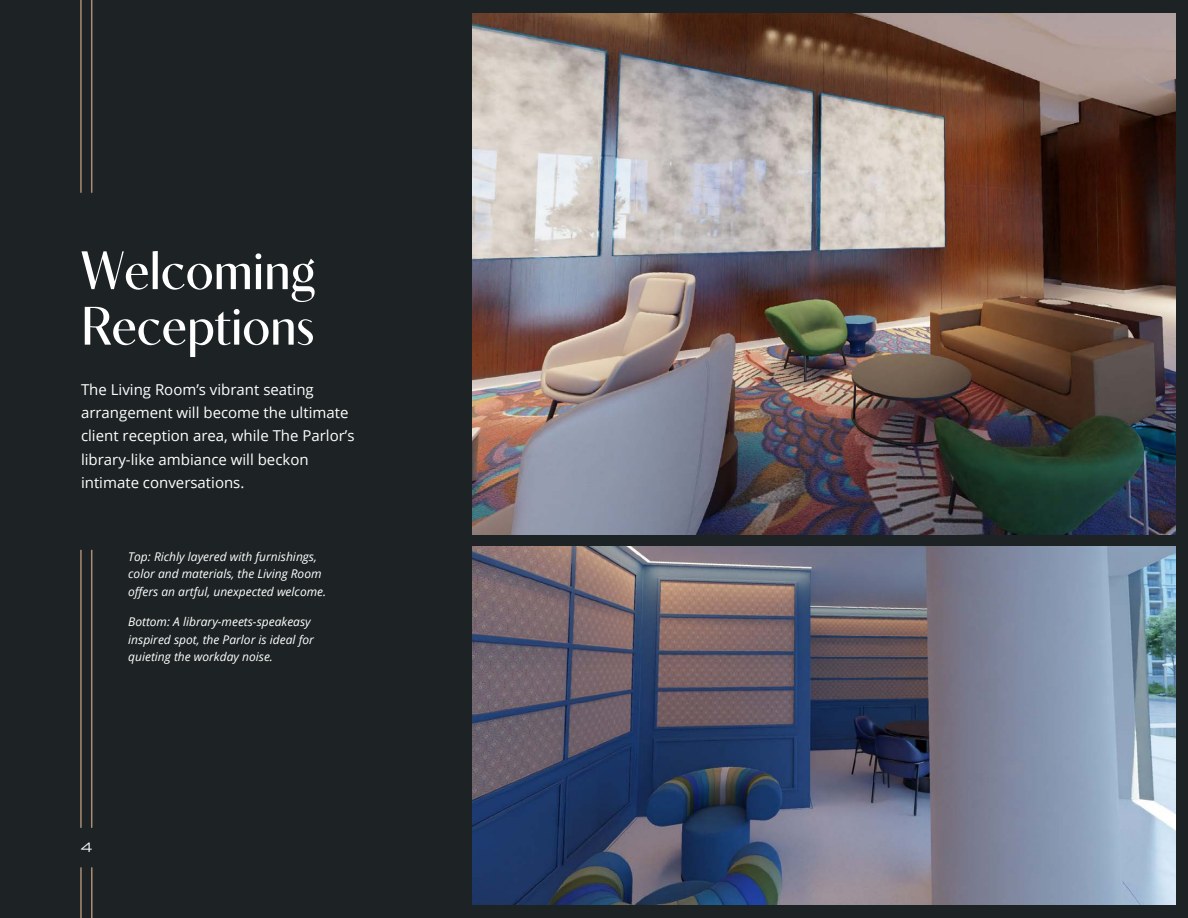
<style>
.page{position:relative;width:1188px;height:918px;background:#1d2324}
.page>*{position:absolute;margin:0;border:0;box-sizing:border-box;transform-origin:0 0}
.t1{font:500 54px/55.5px "Contralto";color:#fff}
.t2{font:15px/23.2px "Open Sans";color:#fff}
.t3{font:13.5px "Termina";color:#fff}
.t4{font:italic 12px/17.2px "Open Sans";color:#fff}
</style>
<div class="page">
<img style="left:472px;top:14px;width:703px;height:520px">
<img style="left:472px;top:546px;width:703px;height:358px">
<hr style="left:91px;top:0;width:1px;height:193px;background:#ab8c77">
<hr style="left:80px;top:0;width:2px;height:193px;background:#ab8c77">
<hr style="left:80px;top:867px;width:2px;height:51px;background:#ab8c77">
<hr style="left:91px;top:867px;width:2px;height:51px;background:#ab8c77">
<hr style="left:91px;top:550px;width:1px;height:278px;background:#ab8c77">
<hr style="left:80px;top:550px;width:2px;height:278px;background:#ab8c77">
<h1 class="t1" style="left:81px;top:238px;width:236px">Welcoming<br>Receptions</h1>
<p class="t2" style="left:81px;top:377px;width:275px">The Living Room’s vibrant seating arrangement will become the ultimate client reception area, while The Parlor’s library-like ambiance will beckon intimate conversations.</p>
<p class="t4" style="left:128px;top:548px;width:199px">Top: Richly layered with furnishings, color and materials, the Living Room offers an artful, unexpected welcome.</p>
<p class="t4" style="left:128px;top:613px;width:187px">Bottom: A library-meets-speakeasy inspired spot, the Parlor is ideal for quieting the workday noise.</p>
<p class="t3" style="left:81px;top:837px;width:13px">4</p>
</div>
